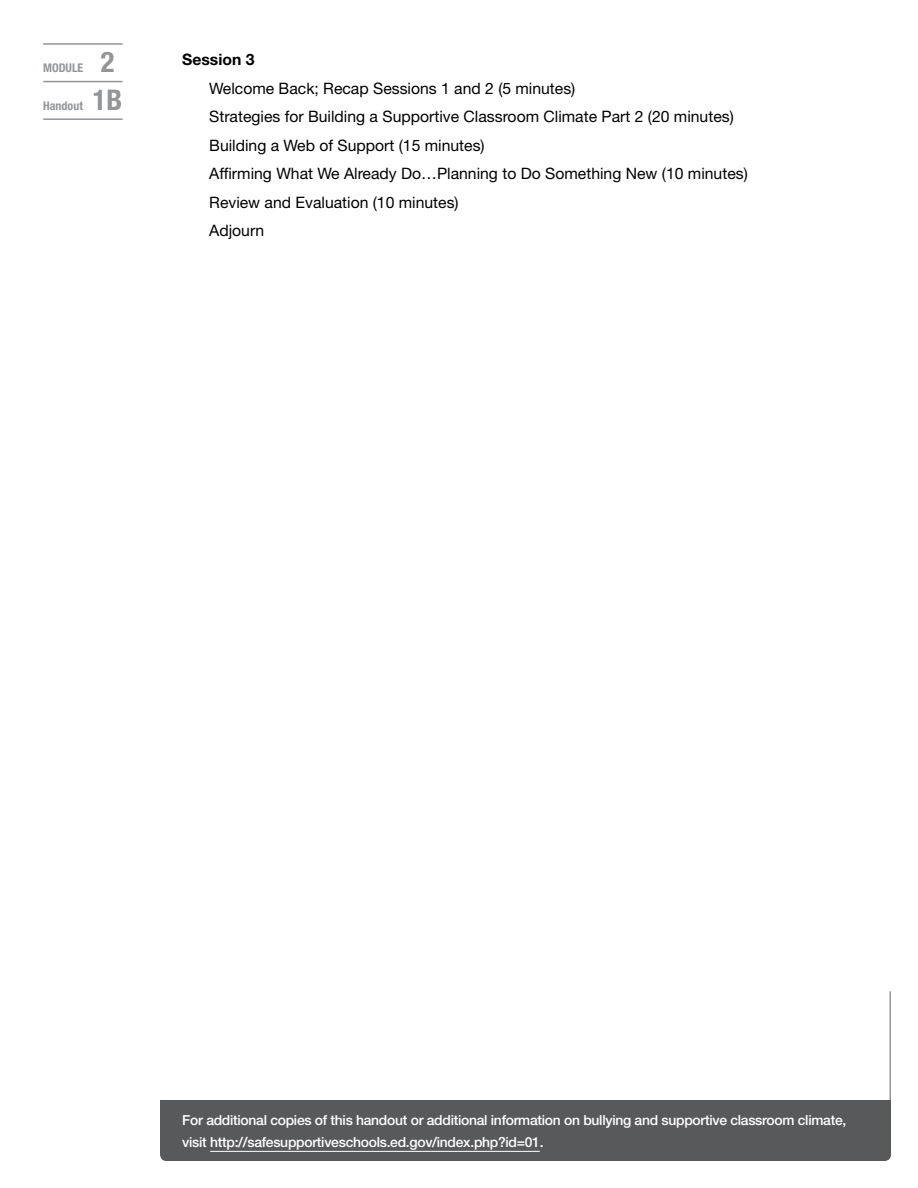
<style>
.page{position:relative;width:918px;height:1188px;background:#fff}
.page>*{position:absolute;margin:0;border:0;box-sizing:border-box;transform-origin:0 0}
.t1{font:700 condensed 28.5px "Helvetica Neue LT Std";color:#939598}
.t2{font:15.75px "Helvetica Neue LT Std";color:#000}
.t3{font:700 15.75px "Helvetica Neue LT Std";color:#000}
.t4{font:500 13.8px/21.8px "Helvetica Neue LT Std";letter-spacing:-.02em;color:#fff}
.t5{font:700 condensed 12px "Helvetica Neue LT Std";color:#939598}
</style>
<div class="page">
<div style="left:160px;top:1100px;width:731px;height:61px;background:#58595b"></div>
<hr style="left:210px;top:1151px;width:330px;height:1px;background:#fff">
<hr style="left:43px;top:81px;width:80px;height:1px;background:#939598">
<hr style="left:43px;top:43px;width:80px;height:2px;background:#939598">
<hr style="left:43px;top:118px;width:80px;height:2px;background:#939598">
<p class="t5" style="left:43px;top:61px;width:42px">MODULE</p>
<h1 class="t1" style="left:101px;top:45px;width:15px">2</h1>
<p class="t5" style="left:43px;top:98px;width:41px">Handout</p>
<h1 class="t1" style="left:93px;top:82px;width:31px">1B</h1>
<h4 class="t3" style="left:182px;top:50px;width:74px">Session 3</h4>
<p class="t2" style="left:209px;top:79px;width:368px">Welcome Back; Recap Sessions 1 and 2 (5 minutes)</p>
<p class="t2" style="left:209px;top:107px;width:526px">Strategies for Building a Supportive Classroom Climate Part 2 (20 minutes)</p>
<p class="t2" style="left:209px;top:136px;width:277px">Building a Web of Support (15 minutes)</p>
<p class="t2" style="left:209px;top:164px;width:540px">Affirming What We Already Do…Planning to Do Something New (10 minutes)</p>
<p class="t2" style="left:209px;top:193px;width:251px">Review and Evaluation (10 minutes)</p>
<p class="t2" style="left:209px;top:221px;width:57px">Adjourn</p>
<p class="t4" style="left:182px;top:1109px;width:666px">For additional copies of this handout or additional information on bullying and supportive classroom climate, visit http://safesupportiveschools.ed.gov/index.php?id=01.</p>
</div>
